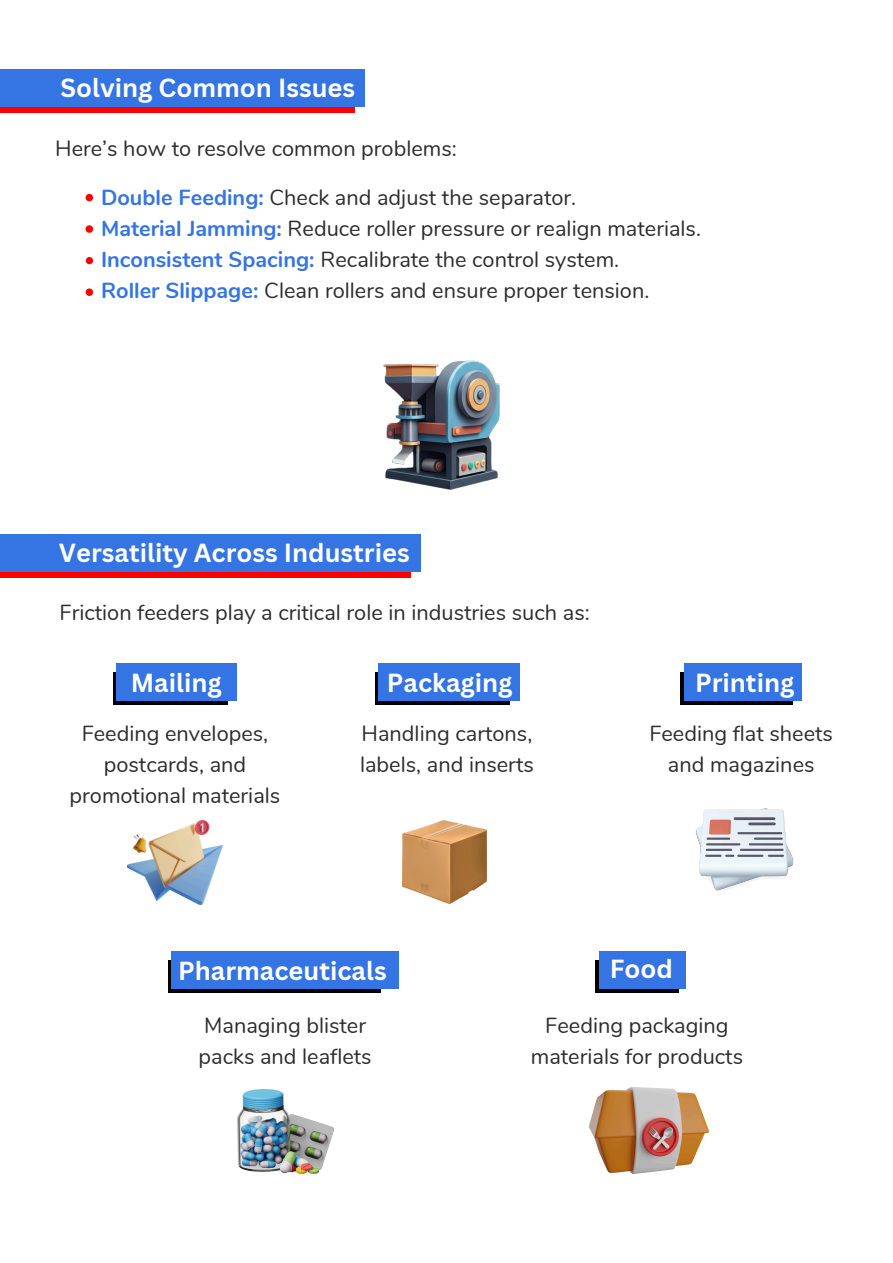
<style>
.page{position:relative;width:893px;height:1263px;background:#fff}
.page>*{position:absolute;margin:0;border:0;box-sizing:border-box;transform-origin:0 0}
.t1{font:700 25.5px "Canva Sans";color:#fdfdfd}
.t2{font:700 25.5px "Canva Sans";color:#fff}
.t3{font:21.75px/30.9px "Nunito";color:#2c2d2e;text-align:center}
.s1{font-weight:700;color:#3574e3}
</style>
<div class="page">
<div style="left:0;top:78px;width:355px;height:35px;background:#fe0000"></div>
<div style="left:0;top:69px;width:364px;height:38px;background:#3574e3"></div>
<svg style="left:86px;top:194px;width:7px;height:7px"></svg>
<svg style="left:86px;top:225px;width:7px;height:8px"></svg>
<svg style="left:86px;top:288px;width:7px;height:8px"></svg>
<svg style="left:86px;top:257px;width:7px;height:7px"></svg>
<img style="left:383px;top:360px;width:117px;height:130px">
<div style="left:0;top:543px;width:411px;height:35px;background:#fe0000"></div>
<div style="left:0;top:534px;width:421px;height:38px;background:#3574e3"></div>
<div style="left:113px;top:672px;width:115px;height:33px;background:#000"></div>
<div style="left:168px;top:960px;width:213px;height:33px;background:#000"></div>
<div style="left:596px;top:960px;width:83px;height:33px;background:#000"></div>
<div style="left:375px;top:672px;width:134px;height:33px;background:#000"></div>
<div style="left:680px;top:672px;width:113px;height:33px;background:#000"></div>
<div style="left:117px;top:663px;width:120px;height:38px;background:#3574e3"></div>
<div style="left:171px;top:951px;width:228px;height:38px;background:#3574e3"></div>
<div style="left:599px;top:951px;width:86px;height:38px;background:#3574e3"></div>
<div style="left:378px;top:663px;width:142px;height:38px;background:#3574e3"></div>
<div style="left:684px;top:663px;width:118px;height:38px;background:#3574e3"></div>
<img style="left:128px;top:821px;width:94px;height:84px">
<img style="left:402px;top:821px;width:85px;height:82px">
<img style="left:696px;top:809px;width:98px;height:82px">
<img style="left:237px;top:1089px;width:96px;height:84px">
<img style="left:589px;top:1087px;width:119px;height:87px">
<h1 class="t1" style="left:61px;top:70px;width:296px">Solving Common Issues</h1>
<p class="t3" style="left:55px;top:133px;width:403px">Here’s how to resolve common problems:</p>
<p class="t3" style="left:101px;top:182px;width:477px"><span class="s1">Double Feeding:</span> Check and adjust the separator.</p>
<p class="t3" style="left:101px;top:213px;width:601px"><span class="s1">Material Jamming:</span> Reduce roller pressure or realign materials.</p>
<p class="t3" style="left:101px;top:244px;width:520px"><span class="s1">Inconsistent Spacing:</span> Recalibrate the control system.</p>
<p class="t3" style="left:101px;top:275px;width:550px"><span class="s1">Roller Slippage:</span> Clean rollers and ensure proper tension.</p>
<p class="t1" style="left:59px;top:535px;width:352px">Versatility Across Industries</p>
<h1 class="t3" style="left:60px;top:597px;width:532px">Friction feeders play a critical role in industries such as:</h1>
<p class="t2" style="left:131px;top:664px;width:93px">Mailing</p>
<p class="t3" style="left:70px;top:718px;width:212px">Feeding envelopes, postcards, and promotional materials</p>
<p class="t2" style="left:387px;top:664px;width:127px">Packaging</p>
<p class="t2" style="left:695px;top:664px;width:101px">Printing</p>
<p class="t3" style="left:360px;top:718px;width:175px;text-align:left">Handling cartons, labels, and inserts</p>
<h1 class="t3" style="left:649px;top:718px;width:185px">Feeding flat sheets and magazines</h1>
<p class="t2" style="left:178px;top:952px;width:210px">Pharmaceuticals</p>
<h1 class="t2" style="left:610px;top:951px;width:65px">Food</h1>
<h1 class="t3" style="left:198px;top:1010px;width:175px;text-align:left">Managing blister packs and leaflets</h1>
<p class="t3" style="left:531px;top:1010px;width:214px">Feeding packaging materials for products</p>
</div>
